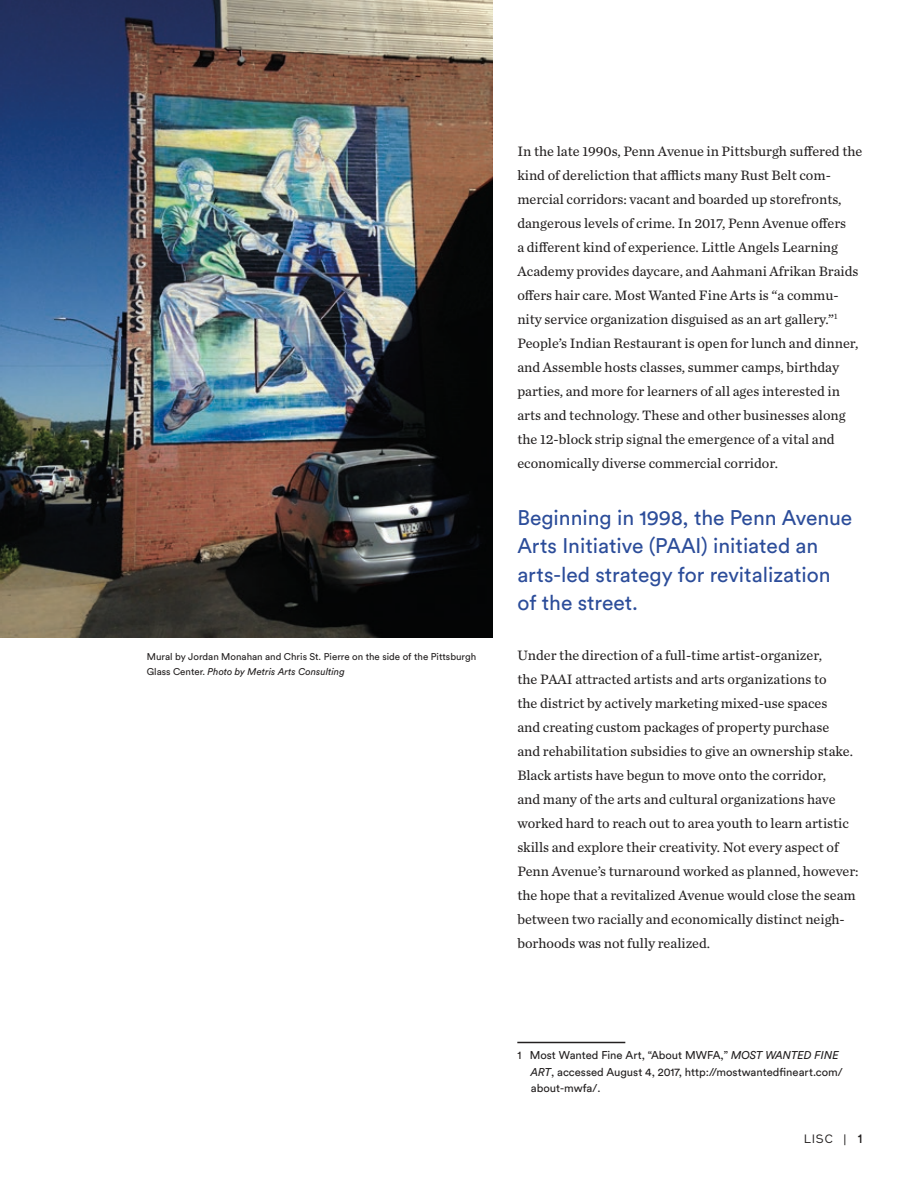
<style>
.page{position:relative;width:918px;height:1188px;background:#fff}
.page>*{position:absolute;margin:0;border:0;box-sizing:border-box;transform-origin:0 0}
.t1{font:21px/28.5px "Circular Std";color:#2c4d9a}
.t2{font:14.25px/24px "Chronicle Text G2";color:#232020}
.t3{font:12px "Reader";color:#232020}
.t4{font:11.25px/16.5px "Circular Std";color:#232020}
.t5{font:9.75px/15px "Circular Std";color:#232020}
.s1{font-style:italic}
.s2{font-weight:500}
</style>
<div class="page">
<hr style="left:517px;top:1042px;width:108px;height:1px;background:#232020">
<hr style="left:0;top:0;width:1px;height:1188px;background:#2c4d9a">
<img style="left:0;top:0;width:493px;height:637px">
<p class="t5" style="left:147px;top:649px;width:331px">Mural by Jordan Monahan and Chris St. Pierre on the side of the Pittsburgh<br>Glass Center. <span class="s1">Photo by Metris Arts Consulting</span></p>
<p class="t2" style="left:517px;top:138px;width:347px">In the late 1990s, Penn Avenue in Pittsburgh suffered the kind of dereliction that afflicts many Rust Belt com&shy;mercial corridors: vacant and boarded up storefronts, dangerous levels of crime. In 2017, Penn Avenue offers<br>a different kind of experience. Little Angels Learning Academy provides daycare, and Aahmani Afrikan Braids offers hair care. Most Wanted Fine Arts is “a commu&shy;nity service organization disguised as an art gallery.”<sup>1<br></sup>People’s Indian Restaurant is open for lunch and dinner, and Assemble hosts classes, summer camps, birthday parties, and more for learners of all ages interested in arts and technology. These and other businesses along the 12-block strip signal the emergence of a vital and economically diverse commercial corridor.</p>
<h1 class="t1" style="left:517px;top:503px;width:336px">Beginning in 1998, the Penn Avenue<br>Arts Initiative (PAAI) initiated an arts-led strategy for revitalization of the street.</h1>
<p class="t2" style="left:517px;top:642px;width:343px">Under the direction of a full-time artist-organizer,<br>the PAAI attracted artists and arts organizations to<br>the district by actively marketing mixed-use spaces<br>and creating custom packages of property purchase<br>and rehabilitation subsidies to give an ownership stake.<br>Black artists have begun to move onto the corridor,<br>and many of the arts and cultural organizations have worked hard to reach out to area youth to learn artistic skills and explore their creativity. Not every aspect of Penn Avenue’s turnaround worked as planned, however: the hope that a revitalized Avenue would close the seam between two racially and economically distinct neigh&shy;borhoods was not fully realized.</p>
<p class="t4" style="left:531px;top:1047px;width:314px;text-indent:-14px">1 Most Wanted Fine Art, “About MWFA,” <span class="s1">MOST WANTED FINE<br>ART</span>, accessed August 4, 2017, http://mostwantedfineart.com/ about-mwfa/.</p>
<p class="t3" style="left:804px;top:1132px;width:61px">LISC | <span class="s2">1</span></p>
</div>
